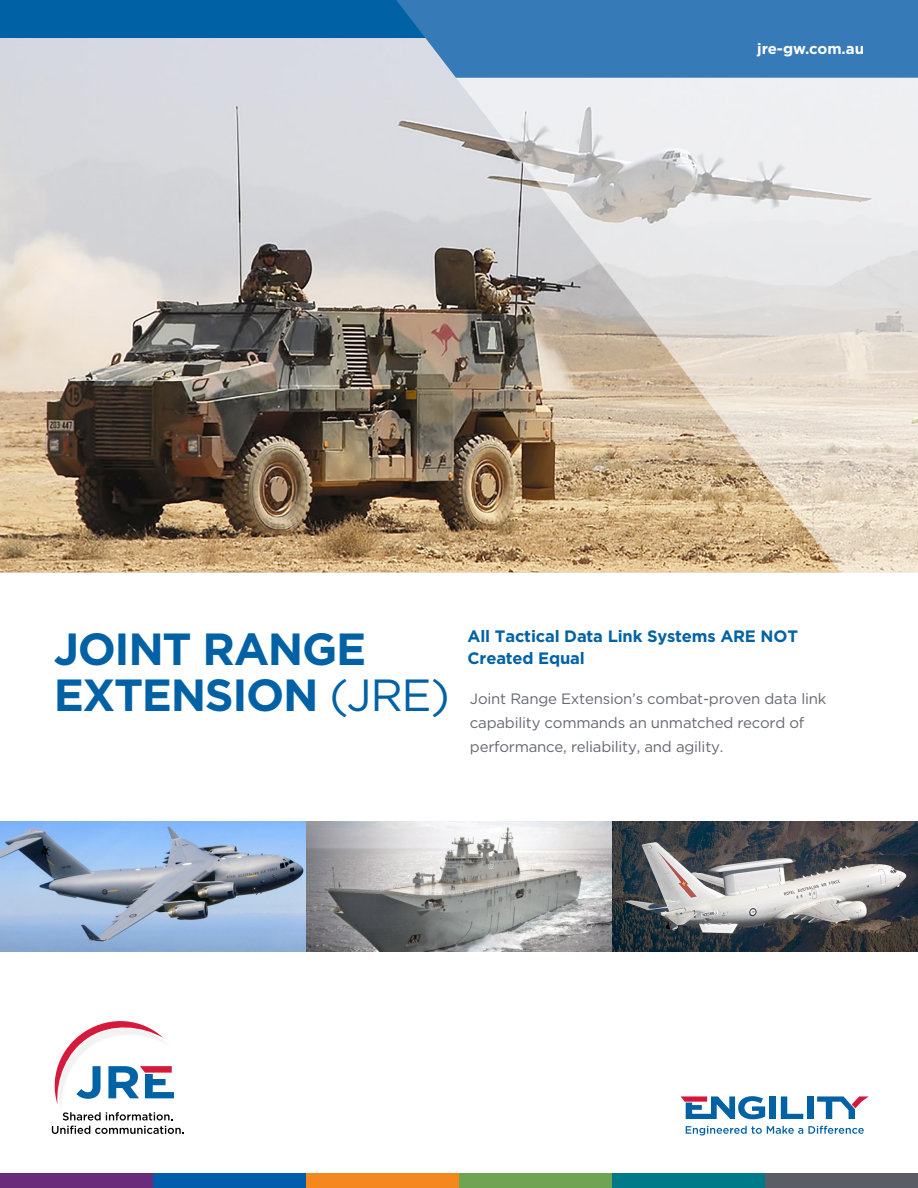
<style>
.page{position:relative;width:918px;height:1188px;background:#fff}
.page>*{position:absolute;margin:0;border:0;box-sizing:border-box;transform-origin:0 0}
.Document_Title{font:700 45px/46.5px "Gotham";letter-spacing:-.03em;color:#0062a5}
.Header_1{font:700 16.5px/22.5px "Gotham";letter-spacing:-.01em;color:#0062a5}
.Bullets{font:15px/24px "Gotham";letter-spacing:-.015em;color:#666771}
.t1{font:700 15px "Gotham";color:#fff}
.s1{font-weight:400}
</style>
<div class="page">
<img style="left:0;top:38px;width:456px;height:534px">
<div style="left:0;top:1173px;width:153px;height:15px;background:#692b7a"></div>
<div style="left:306px;top:1173px;width:153px;height:15px;background:#f5871f"></div>
<div style="left:153px;top:1173px;width:153px;height:15px;background:#015dac"></div>
<div style="left:459px;top:1173px;width:153px;height:15px;background:#6ea452"></div>
<div style="left:765px;top:1173px;width:153px;height:15px;background:#5a5c66"></div>
<div style="left:612px;top:1173px;width:153px;height:15px;background:#007a88"></div>
<img style="left:456px;top:78px;width:462px;height:495px">
<div style="left:0;top:0;width:918px;height:38px;background:#0062a5"></div>
<svg style="left:386px;top:0;width:532px;height:78px;background:#3e7fb9"></svg>
<svg style="left:686px;top:1126px;width:178px;height:9px"></svg>
<div style="left:769px;top:1096px;width:7px;height:23px;background:#0062a5"></div>
<svg style="left:781px;top:1096px;width:22px;height:23px"></svg>
<div style="left:807px;top:1096px;width:6px;height:23px;background:#0062a5"></div>
<svg style="left:817px;top:1096px;width:52px;height:23px"></svg>
<svg style="left:681px;top:1096px;width:84px;height:23px"></svg>
<svg style="left:52px;top:1127px;width:132px;height:7px"></svg>
<img style="left:51px;top:1112px;width:122px;height:15px">
<svg style="left:54px;top:1021px;width:120px;height:83px"></svg>
<img style="left:0;top:822px;width:918px;height:129px">
<p class="t1" style="left:757px;top:40px;width:108px">jre-gw.com.au</p>
<p class="Document_Title" style="left:54px;top:625px;width:398px">JOINT RANGE<br>EXTENSION <span class="s1">(JRE)</span></p>
<p class="Header_1" style="left:468px;top:625px;width:332px">All Tactical Data Link Systems ARE NOT<br>Created Equal</p>
<p class="Bullets" style="left:470px;top:687px;width:358px">Joint Range Extension’s combat-proven data link capability commands an unmatched record of performance, reliability, and agility.</p>
</div>
